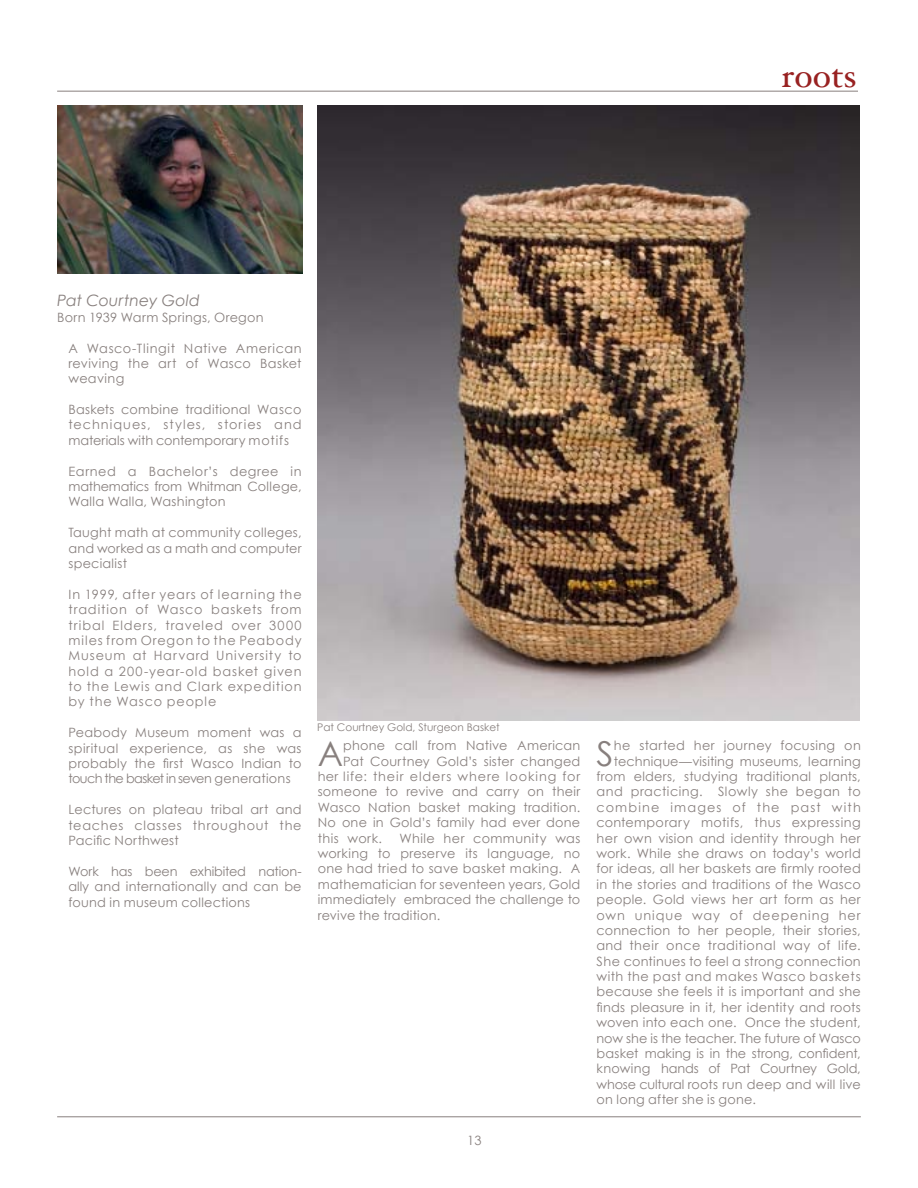
<style>
.page{position:relative;width:918px;height:1188px;background:#fff}
.page>*{position:absolute;margin:0;border:0;box-sizing:border-box;transform-origin:0 0}
.t1{font:italic 34.2px "Hoefler Text";color:#982121}
.t2{font:34.2px "Century Gothic";color:#88807e}
.t3{font:italic 15.6px "Century Gothic";letter-spacing:.005em;color:#88807e}
.t4{font:12.9px/15.5px "Century Gothic";letter-spacing:.02em;color:#88807e;text-align:justify}
.t5{font:12.9px "Century Gothic";letter-spacing:.04em;color:#88807e}
.t6{font:12.9px "Century Gothic";letter-spacing:.07em;color:#88807e}
.t7{font:12.9px "Century Gothic";color:#88807e}
.t8{font:12.9px "Century Gothic";letter-spacing:-.005em;color:#88807e}
.t9{font:12.9px "Century Gothic";letter-spacing:-.01em;color:#88807e}
.t10{font:12.9px "Century Gothic";letter-spacing:.09em;color:#88807e}
.t11{font:10.5px "Century Gothic";color:#88807e}
</style>
<div class="page">
<hr style="left:57px;top:91px;width:801px;height:1px;background:#88807e">
<hr style="left:57px;top:1116px;width:804px;height:1px;background:#88807e">
<img style="left:57px;top:106px;width:245px;height:168px">
<img style="left:318px;top:105px;width:542px;height:616px">
<h1 class="t1" style="left:782px;top:55px;width:77px">roots</h1>
<p class="t3" style="left:57px;top:290px;width:144px">Pat Courtney Gold</p>
<p class="t4" style="left:57px;top:309px;width:208px">Born 1939 Warm Springs, Oregon</p>
<p class="t4" style="left:69px;top:340px;width:235px">A Wasco-Tlingit Native American reviving the art of Wasco Basket weaving</p>
<p class="t4" style="left:69px;top:402px;width:235px">Baskets combine traditional Wasco techniques, styles, stories and materials with contemporary motifs</p>
<p class="t4" style="left:69px;top:463px;width:235px">Earned a Bachelor’s degree in mathematics from Whitman College, Walla Walla, Washington</p>
<p class="t4" style="left:69px;top:525px;width:235px">Taught math at community colleges, and worked as a math and computer specialist</p>
<p class="t4" style="left:69px;top:586px;width:235px">In 1999, after years of learning the tradition of Wasco baskets from tribal Elders, traveled over 3000 miles from Oregon to the Peabody Museum at Harvard University to hold a 200-year-old basket given to the Lewis and Clark expedition by the Wasco people</p>
<p class="t4" style="left:69px;top:725px;width:235px">Peabody Museum moment was a spiritual experience, as she was probably the first Wasco Indian to touch the basket in seven generations</p>
<p class="t4" style="left:69px;top:802px;width:235px">Lectures on plateau tribal art and teaches classes throughout the Pacific Northwest</p>
<p class="t4" style="left:69px;top:863px;width:235px">Work has been exhibited nation&shy;ally and internationally and can be found in museum collections</p>
<p class="t11" style="left:317px;top:720px;width:184px">Pat Courtney Gold, Sturgeon Basket</p>
<h1 class="t2" style="left:318px;top:729px;width:27px">A</h1>
<p class="t4" style="left:343px;top:738px;width:239px">phone call from Native American</p>
<p class="t4" style="left:343px;top:753px;width:239px">Pat Courtney Gold’s sister changed</p>
<p class="t6" style="left:318px;top:767px;width:264px">her life: their elders where looking for</p>
<p class="t4" style="left:318px;top:784px;width:264px">someone to revive and carry on their</p>
<p class="t4" style="left:318px;top:799px;width:264px">Wasco Nation basket making tradition.</p>
<p class="t4" style="left:318px;top:815px;width:264px">No one in Gold’s family had ever done</p>
<p class="t4" style="left:318px;top:830px;width:66px">this work.</p>
<p class="t4" style="left:318px;top:830px;width:264px;text-indent:82px">While her community was working to preserve its language, no one had tried to save basket making. A mathematician for seventeen years, Gold immediately embraced the challenge to revive the tradition.</p>
<p class="t4" style="left:467px;top:1132px;width:16px">13</p>
<h1 class="t2" style="left:597px;top:729px;width:19px">S</h1>
<p class="t4" style="left:614px;top:738px;width:248px">he started her journey focusing on</p>
<p class="t4" style="left:614px;top:753px;width:248px">technique—visiting museums, learning</p>
<p class="t4" style="left:597px;top:768px;width:266px">from elders, studying traditional plants,</p>
<p class="t5" style="left:597px;top:783px;width:266px">and practicing. Slowly she began to</p>
<p class="t10" style="left:597px;top:798px;width:266px">combine images of the past with</p>
<p class="t4" style="left:597px;top:815px;width:266px">contemporary motifs, thus expressing</p>
<p class="t4" style="left:597px;top:830px;width:266px">her own vision and identity through her</p>
<p class="t4" style="left:597px;top:845px;width:266px">work. While she draws on today’s world</p>
<p class="t4" style="left:597px;top:861px;width:266px">for ideas, all her baskets are firmly rooted</p>
<p class="t4" style="left:597px;top:876px;width:266px">in the stories and traditions of the Wasco</p>
<p class="t4" style="left:597px;top:892px;width:266px">people. Gold views her art form as her</p>
<p class="t6" style="left:597px;top:906px;width:266px">own unique way of deepening her</p>
<p class="t4" style="left:597px;top:922px;width:266px">connection to her people, their stories,</p>
<p class="t5" style="left:597px;top:937px;width:266px">and their once traditional way of life.</p>
<p class="t4" style="left:597px;top:953px;width:266px">She continues to feel a strong connection</p>
<p class="t5" style="left:597px;top:967px;width:266px">with the past and makes Wasco baskets</p>
<p class="t4" style="left:597px;top:984px;width:266px">because she feels it is important and she</p>
<p class="t4" style="left:597px;top:999px;width:266px">finds pleasure in it, her identity and roots</p>
<p class="t4" style="left:597px;top:1015px;width:266px">woven into each one. Once the student,</p>
<p class="t8" style="left:597px;top:1029px;width:266px">now she is the teacher. The future of Wasco</p>
<p class="t7" style="left:597px;top:1044px;width:266px">basket making is in the strong, confident,</p>
<p class="t9" style="left:597px;top:1060px;width:266px">knowing hands of Pat Courtney Gold,</p>
<p class="t4" style="left:597px;top:1076px;width:266px">whose cultural roots run deep and will live</p>
<p class="t4" style="left:597px;top:1092px;width:161px">on long after she is gone.</p>
</div>
